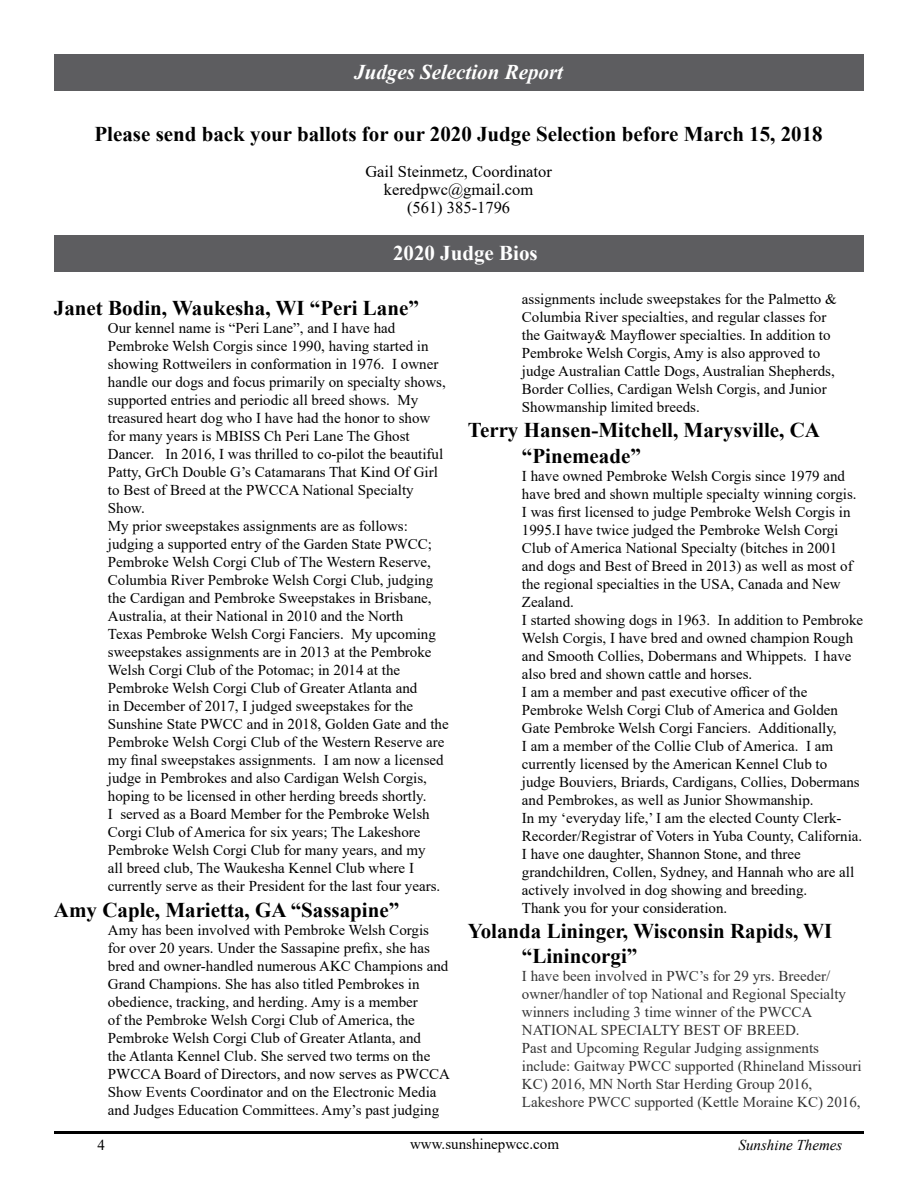
<style>
.page{position:relative;width:918px;height:1188px;background:#fff}
.page>*{position:absolute;margin:0;border:0;box-sizing:border-box;transform-origin:0 0}
.t1{font:700 21px/25.2px "Times New Roman";color:#000}
.t2{font:italic 700 21px "Times New Roman";color:#fff}
.t3{font:700 21px "Times New Roman";color:#fff}
.t4{font:16.5px/18px "Times New Roman";color:#000;text-align:center}
.t5{font:15px/18px "Times New Roman";color:#000}
.t6{font:15px/18px "Times New Roman";color:#333}
.t7{font:italic 15px "Times New Roman";color:#000}
</style>
<div class="page">
<hr style="left:54px;top:1131px;width:810px;height:3px;background:#000">
<div style="left:54px;top:54px;width:810px;height:37px;background:#5d5d60"></div>
<div style="left:54px;top:235px;width:810px;height:36px;background:#5d5d60"></div>
<h1 class="t2" style="left:354px;top:58px;width:210px">Judges Selection Report</h1>
<h1 class="t1" style="left:94px;top:120px;width:730px">Please send back your ballots for our 2020 Judge Selection before March 15, 2018</h1>
<p class="t4" style="left:365px;top:162px;width:188px">Gail Steinmetz, Coordinator keredpwc@gmail.com (561) 385-1796</p>
<h1 class="t3" style="left:393px;top:238px;width:146px">2020 Judge Bios</h1>
<h1 class="t1" style="left:54px;top:295px;width:367px">Janet Bodin, Waukesha, WI “Peri Lane”</h1>
<p class="t5" style="left:108px;top:319px;width:342px">Our kennel name is “Peri Lane”, and I have had Pembroke Welsh Corgis since 1990, having started in showing Rottweilers in conformation in 1976. I owner handle our dogs and focus primarily on specialty shows, supported entries and periodic all breed shows. My treasured heart dog who I have had the honor to show for many years is MBISS Ch Peri Lane The Ghost Dancer. In 2016, I was thrilled to co-pilot the beautiful Patty, GrCh Double G’s Catamarans That Kind Of Girl to Best of Breed at the PWCCA National Specialty Show.<br>My prior sweepstakes assignments are as follows: judging a supported entry of the Garden State PWCC; Pembroke Welsh Corgi Club of The Western Reserve, Columbia River Pembroke Welsh Corgi Club, judging the Cardigan and Pembroke Sweepstakes in Brisbane, Australia, at their National in 2010 and the North<br>Texas Pembroke Welsh Corgi Fanciers. My upcoming sweepstakes assignments are in 2013 at the Pembroke Welsh Corgi Club of the Potomac; in 2014 at the Pembroke Welsh Corgi Club of Greater Atlanta and<br>in December of 2017, I judged sweepstakes for the Sunshine State PWCC and in 2018, Golden Gate and the Pembroke Welsh Corgi Club of the Western Reserve are my final sweepstakes assignments. I am now a licensed judge in Pembrokes and also Cardigan Welsh Corgis, hoping to be licensed in other herding breeds shortly.<br>I served as a Board Member for the Pembroke Welsh Corgi Club of America for six years; The Lakeshore Pembroke Welsh Corgi Club for many years, and my<br>all breed club, The Waukesha Kennel Club where I currently serve as their President for the last four years.</p>
<h1 class="t1" style="left:54px;top:896px;width:347px">Amy Caple, Marietta, GA “Sassapine”</h1>
<p class="t5" style="left:108px;top:920px;width:344px">Amy has been involved with Pembroke Welsh Corgis for over 20 years. Under the Sassapine prefix, she has bred and owner-handled numerous AKC Champions and Grand Champions. She has also titled Pembrokes in obedience, tracking, and herding. Amy is a member<br>of the Pembroke Welsh Corgi Club of America, the Pembroke Welsh Corgi Club of Greater Atlanta, and<br>the Atlanta Kennel Club. She served two terms on the PWCCA Board of Directors, and now serves as PWCCA Show Events Coordinator and on the Electronic Media and Judges Education Committees. Amy’s past judging</p>
<p class="t5" style="left:522px;top:290px;width:316px">assignments include sweepstakes for the Palmetto &amp; Columbia River specialties, and regular classes for the Gaitway&amp; Mayflower specialties. In addition to Pembroke Welsh Corgis, Amy is also approved to judge Australian Cattle Dogs, Australian Shepherds, Border Collies, Cardigan Welsh Corgis, and Junior Showmanship limited breeds.</p>
<h1 class="t1" style="left:522px;top:417px;width:300px;text-indent:-54px">Terry Hansen-Mitchell, Marysville, CA “Pinemeade”</h1>
<p class="t5" style="left:522px;top:466px;width:343px">I have owned Pembroke Welsh Corgis since 1979 and have bred and shown multiple specialty winning corgis.<br>I was first licensed to judge Pembroke Welsh Corgis in 1995.I have twice judged the Pembroke Welsh Corgi Club of America National Specialty (bitches in 2001<br>and dogs and Best of Breed in 2013) as well as most of the regional specialties in the USA, Canada and New Zealand.<br>I started showing dogs in 1963. In addition to Pembroke Welsh Corgis, I have bred and owned champion Rough and Smooth Collies, Dobermans and Whippets. I have also bred and shown cattle and horses.<br>I am a member and past executive officer of the Pembroke Welsh Corgi Club of America and Golden Gate Pembroke Welsh Corgi Fanciers. Additionally,<br>I am a member of the Collie Club of America. I am currently licensed by the American Kennel Club to judge Bouviers, Briards, Cardigans, Collies, Dobermans and Pembrokes, as well as Junior Showmanship.<br>In my ‘everyday life,’ I am the elected County Clerk-Recorder/Registrar of Voters in Yuba County, California.<br>I have one daughter, Shannon Stone, and three grandchildren, Collen, Sydney, and Hannah who are all actively involved in dog showing and breeding.<br>Thank you for your consideration.</p>
<h1 class="t1" style="left:522px;top:918px;width:312px;text-indent:-54px">Yolanda Lininger, Wisconsin Rapids, WI “Linincorgi”</h1>
<p class="t6" style="left:522px;top:967px;width:341px">I have been involved in PWC’s for 29 yrs. Breeder/ owner/handler of top National and Regional Specialty winners including 3 time winner of the PWCCA NATIONAL SPECIALTY BEST OF BREED.<br>Past and Upcoming Regular Judging assignments include: Gaitway PWCC supported (Rhineland Missouri KC) 2016, MN North Star Herding Group 2016, Lakeshore PWCC supported (Kettle Moraine KC) 2016,</p>
<p class="t5" style="left:98px;top:1136px;width:9px">4</p>
<p class="t5" style="left:410px;top:1134px;width:151px">www.sunshinepwcc.com</p>
<p class="t7" style="left:739px;top:1135px;width:105px">Sunshine Themes</p>
</div>
